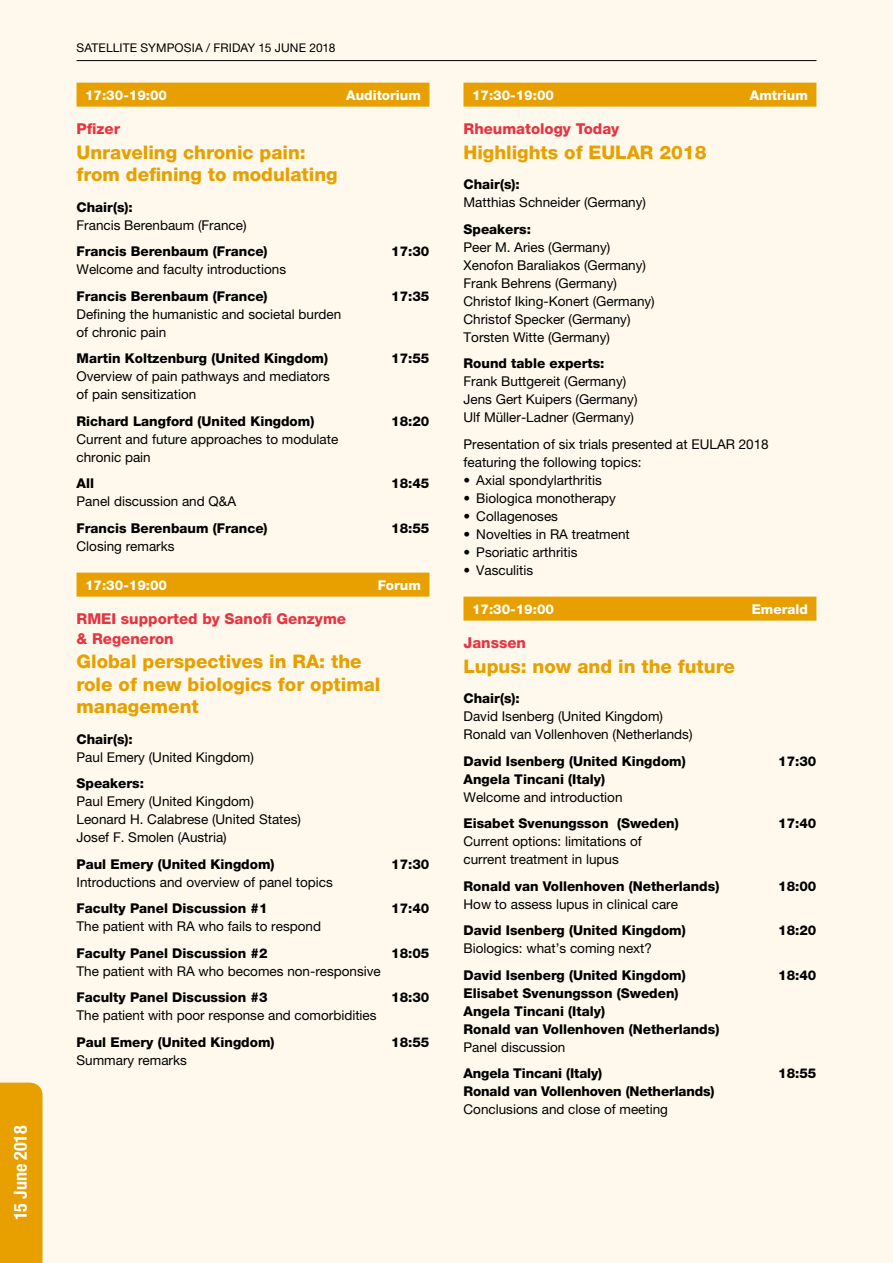
<style>
.page{position:relative;width:893px;height:1263px;background:#fef9ec}
.page>*{position:absolute;margin:0;border:0;box-sizing:border-box;transform-origin:0 0}
.t1{font:800 18.75px/22.5px "Helvetica Neue LT";color:#e7a000}
.t2{font:700 condensed 18px "Helvetica Neue LT";color:#fff}
.t3{font:800 15px/19.5px "Helvetica Neue LT";color:#e73442}
.t4{font:13.5px/18px "Helvetica Neue LT Pro";color:#000}
.t5{font:800 13.5px/18px "Helvetica Neue LT Pro";color:#000}
.t6{font:800 13.5px "Helvetica Neue LT";color:#fff}
.t7{font:12px "Helvetica Neue LT";letter-spacing:.01em;color:#000}
</style>
<div class="page">
<div style="left:0;top:1082px;width:43px;height:181px;background:#e7a000"></div>
<hr style="left:77px;top:60px;width:739px;height:1px;background:#000">
<div style="left:77px;top:83px;width:352px;height:24px;background:#e7a000"></div>
<div style="left:77px;top:573px;width:352px;height:24px;background:#e7a000"></div>
<div style="left:463px;top:83px;width:353px;height:24px;background:#e7a000"></div>
<div style="left:463px;top:597px;width:353px;height:24px;background:#e7a000"></div>
<h2 class="t2" style="left:9px;top:1220px;width:97px;rotate:-90deg">15 June 2018</h2>
<p class="t7" style="left:77px;top:41px;width:260px">SATELLITE SYMPOSIA / FRIDAY 15 JUNE 2018</p>
<p class="t6" style="left:85px;top:87px;width:84px">17:30-19:00</p>
<p class="t6" style="left:346px;top:87px;width:76px">Auditorium</p>
<p class="t3" style="left:77px;top:119px;width:45px">Pfizer</p>
<h1 class="t1" style="left:77px;top:141px;width:263px">Unraveling chronic pain: from defining to modulating</h1>
<p class="t5" style="left:77px;top:198px;width:58px">Chair(s):</p>
<p class="t4" style="left:77px;top:216px;width:172px">Francis Berenbaum (France)</p>
<p class="t5" style="left:77px;top:243px;width:193px">Francis Berenbaum (France)</p>
<p class="t5" style="left:391px;top:243px;width:40px">17:30</p>
<p class="t4" style="left:77px;top:260px;width:211px">Welcome and faculty introductions</p>
<p class="t5" style="left:77px;top:287px;width:193px">Francis Berenbaum (France)</p>
<p class="t5" style="left:391px;top:287px;width:40px">17:35</p>
<p class="t4" style="left:77px;top:305px;width:266px">Defining the humanistic and societal burden of chronic pain</p>
<p class="t5" style="left:77px;top:350px;width:253px">Martin Koltzenburg (United Kingdom)</p>
<p class="t5" style="left:391px;top:350px;width:40px">17:55</p>
<p class="t4" style="left:77px;top:367px;width:255px">Overview of pain pathways and mediators of pain sensitization</p>
<p class="t5" style="left:77px;top:412px;width:239px">Richard Langford (United Kingdom)</p>
<p class="t5" style="left:391px;top:412px;width:40px">18:20</p>
<p class="t4" style="left:77px;top:430px;width:263px">Current and future approaches to modulate chronic pain</p>
<p class="t5" style="left:77px;top:475px;width:19px">All</p>
<p class="t5" style="left:391px;top:475px;width:40px">18:45</p>
<p class="t4" style="left:77px;top:492px;width:161px">Panel discussion and Q&amp;A</p>
<p class="t5" style="left:77px;top:519px;width:193px">Francis Berenbaum (France)</p>
<p class="t5" style="left:391px;top:519px;width:40px">18:55</p>
<p class="t4" style="left:77px;top:537px;width:100px">Closing remarks</p>
<p class="t6" style="left:85px;top:577px;width:84px">17:30-19:00</p>
<p class="t6" style="left:378px;top:577px;width:45px">Forum</p>
<p class="t3" style="left:77px;top:609px;width:271px">RMEI supported by Sanofi Genzyme &amp; Regeneron</p>
<h1 class="t1" style="left:77px;top:650px;width:305px">Global perspectives in RA: the role of new biologics for optimal management</h1>
<p class="t5" style="left:77px;top:730px;width:58px">Chair(s):</p>
<p class="t4" style="left:77px;top:748px;width:179px">Paul Emery (United Kingdom)</p>
<p class="t5" style="left:77px;top:774px;width:69px">Speakers:</p>
<p class="t4" style="left:77px;top:792px;width:226px">Paul Emery (United Kingdom)<br>Leonard H. Calabrese (United States)<br>Josef F. Smolen (Austria)</p>
<p class="t5" style="left:77px;top:855px;width:200px">Paul Emery (United Kingdom)</p>
<p class="t5" style="left:391px;top:855px;width:40px">17:30</p>
<p class="t4" style="left:77px;top:873px;width:258px">Introductions and overview of panel topics</p>
<p class="t5" style="left:77px;top:899px;width:193px">Faculty Panel Discussion #1</p>
<p class="t5" style="left:391px;top:899px;width:40px">17:40</p>
<p class="t4" style="left:77px;top:917px;width:246px">The patient with RA who fails to respond</p>
<p class="t5" style="left:77px;top:944px;width:193px">Faculty Panel Discussion #2</p>
<p class="t5" style="left:391px;top:944px;width:40px">18:05</p>
<p class="t4" style="left:77px;top:962px;width:306px">The patient with RA who becomes non-responsive</p>
<p class="t5" style="left:77px;top:988px;width:193px">Faculty Panel Discussion #3</p>
<p class="t5" style="left:391px;top:988px;width:40px">18:30</p>
<p class="t4" style="left:77px;top:1006px;width:302px">The patient with poor response and comorbidities</p>
<p class="t5" style="left:77px;top:1033px;width:200px">Paul Emery (United Kingdom)</p>
<p class="t5" style="left:391px;top:1033px;width:40px">18:55</p>
<p class="t4" style="left:77px;top:1051px;width:112px">Summary remarks</p>
<p class="t6" style="left:472px;top:87px;width:84px">17:30-19:00</p>
<p class="t6" style="left:750px;top:87px;width:60px">Amtrium</p>
<p class="t3" style="left:463px;top:119px;width:157px">Rheumatology Today</p>
<h1 class="t1" style="left:463px;top:141px;width:245px">Highlights of EULAR 2018</h1>
<p class="t5" style="left:463px;top:176px;width:58px">Chair(s):</p>
<p class="t4" style="left:463px;top:193px;width:184px">Matthias Schneider (Germany)</p>
<p class="t5" style="left:463px;top:220px;width:69px">Speakers:</p>
<p class="t4" style="left:463px;top:238px;width:193px">Peer M. Aries (Germany)<br>Xenofon Baraliakos (Germany)<br>Frank Behrens (Germany)<br>Christof Iking-Konert (Germany)<br>Christof Specker (Germany)<br>Torsten Witte (Germany)</p>
<p class="t5" style="left:463px;top:355px;width:143px">Round table experts:</p>
<p class="t4" style="left:463px;top:372px;width:176px">Frank Buttgereit (Germany)<br>Jens Gert Kuipers (Germany)<br>Ulf Müller-Ladner (Germany)</p>
<p class="t4" style="left:463px;top:435px;width:307px">Presentation of six trials presented at EULAR 2018 featuring the following topics:</p>
<p class="t4" style="left:463px;top:471px;width:140px">• Axial spondylarthritis</p>
<p class="t4" style="left:463px;top:489px;width:154px">• Biologica monotherapy</p>
<p class="t4" style="left:463px;top:507px;width:96px">• Collagenoses</p>
<p class="t4" style="left:463px;top:525px;width:168px">• Novelties in RA treatment</p>
<p class="t4" style="left:463px;top:543px;width:115px">• Psoriatic arthritis</p>
<p class="t4" style="left:463px;top:561px;width:71px">• Vasculitis</p>
<p class="t6" style="left:472px;top:601px;width:84px">17:30-19:00</p>
<p class="t6" style="left:752px;top:601px;width:58px">Emerald</p>
<p class="t3" style="left:463px;top:633px;width:64px">Janssen</p>
<h1 class="t1" style="left:463px;top:655px;width:273px">Lupus: now and in the future</h1>
<p class="t5" style="left:463px;top:689px;width:58px">Chair(s):</p>
<p class="t4" style="left:463px;top:707px;width:231px">David Isenberg (United Kingdom)<br>Ronald van Vollenhoven (Netherlands)</p>
<p class="t5" style="left:463px;top:752px;width:224px">David Isenberg (United Kingdom)</p>
<p class="t5" style="left:778px;top:752px;width:40px">17:30</p>
<p class="t5" style="left:463px;top:770px;width:143px">Angela Tincani (Italy)</p>
<p class="t4" style="left:463px;top:788px;width:161px">Welcome and introduction</p>
<p class="t5" style="left:463px;top:814px;width:217px">Eisabet Svenungsson (Sweden)</p>
<p class="t5" style="left:778px;top:814px;width:40px">17:40</p>
<p class="t4" style="left:463px;top:832px;width:180px">Current options: limitations of current treatment in lupus</p>
<p class="t5" style="left:463px;top:877px;width:257px">Ronald van Vollenhoven (Netherlands)</p>
<p class="t5" style="left:778px;top:877px;width:40px">18:00</p>
<p class="t4" style="left:463px;top:895px;width:216px">How to assess lupus in clinical care</p>
<p class="t5" style="left:463px;top:921px;width:224px">David Isenberg (United Kingdom)</p>
<p class="t5" style="left:778px;top:921px;width:40px">18:20</p>
<p class="t4" style="left:463px;top:939px;width:190px">Biologics: what’s coming next?</p>
<p class="t5" style="left:463px;top:966px;width:224px">David Isenberg (United Kingdom)</p>
<p class="t5" style="left:778px;top:966px;width:40px">18:40</p>
<p class="t5" style="left:463px;top:984px;width:257px">Elisabet Svenungsson (Sweden)<br>Angela Tincani (Italy)<br>Ronald van Vollenhoven (Netherlands)</p>
<p class="t4" style="left:463px;top:1038px;width:103px">Panel discussion</p>
<p class="t5" style="left:463px;top:1064px;width:140px">Angela Tincani (Italy)</p>
<p class="t5" style="left:778px;top:1064px;width:40px">18:55</p>
<p class="t5" style="left:463px;top:1082px;width:253px">Ronald van Vollenhoven (Netherlands)</p>
<p class="t4" style="left:463px;top:1100px;width:206px">Conclusions and close of meeting</p>
</div>
